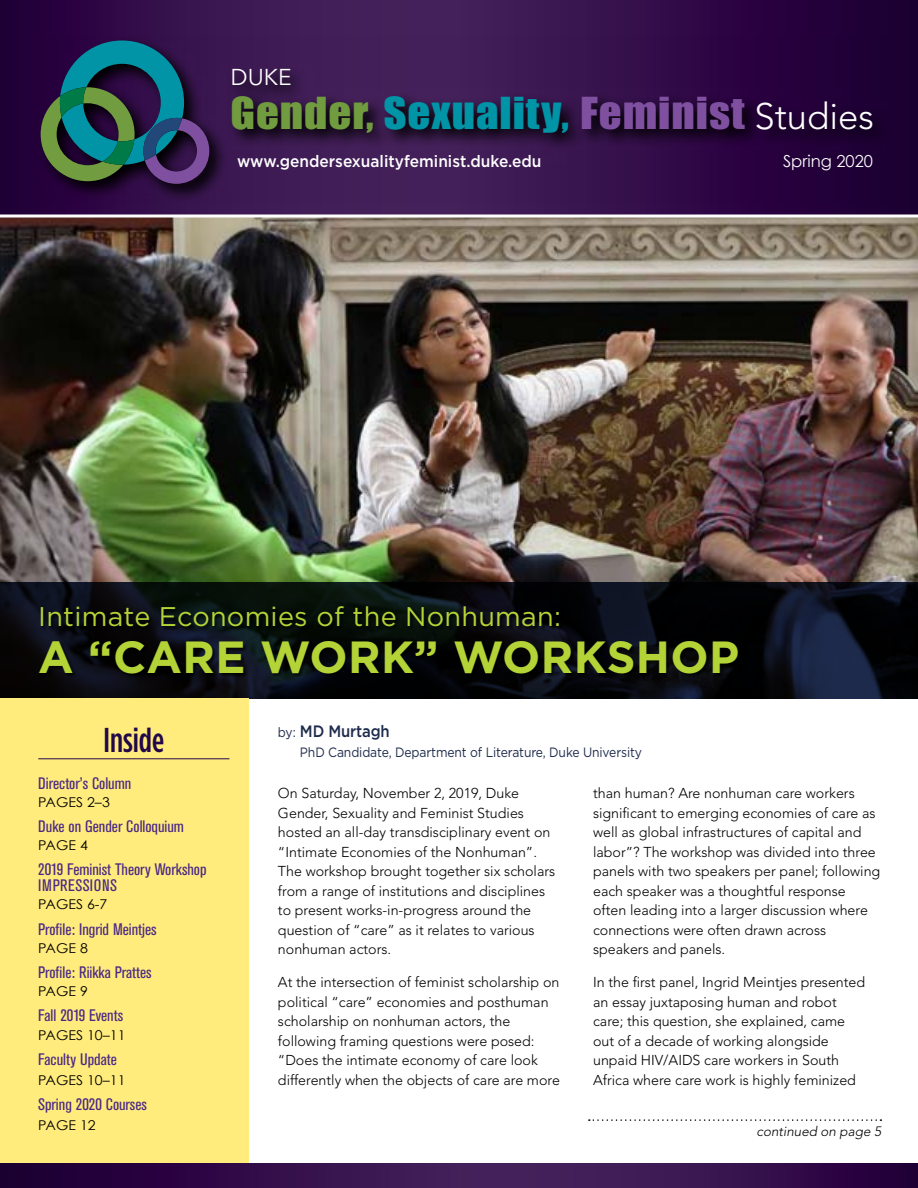
<style>
.page{position:relative;width:918px;height:1188px;background:#fff}
.page>*{position:absolute;margin:0;border:0;box-sizing:border-box;transform-origin:0 0}
.t1{font:700 45px "Gotham";letter-spacing:.01em;color:#b4d337}
.t2{font:40.8px "Impact";letter-spacing:.02em;color:#0094a6;scale:1.1 1}
.t3{font:500 34.5px "Gotham Condensed";color:#220849}
.t4{font:27px "Gotham";letter-spacing:.01em;color:#b4d337}
.t5{font:22.8px "Avenir Next";color:#fff}
.t6{font:condensed 16.5px/16.5px "Akzidenz Grotesk BE";color:#4b2884;scale:1.05 1}
.t7{font:500 16.5px "Gotham";color:#fff;scale:.94 1}
.t8{font:500 16.5px "Gotham";letter-spacing:-.01em;color:#1e2b4c;scale:.9 1}
.t9{font:16.5px "Century Gothic";color:#fff}
.t10{font:300 14.25px/19.5px "Avenir LT Std";color:#000}
.t11{font:13.5px "Century Gothic";color:#000;scale:1.05 1}
.t12{font:13.5px "Gotham";letter-spacing:-.01em;color:#1e2b4c;scale:.9 1}
.t13{font:italic 300 13.5px "Avenir LT Std";color:#000}
.s1{color:#709c3f}
.s2{color:#8050a0}
.s3{font-family:"Avenir";font-weight:300;font-size:36.45px;color:#fff}
.s4{font-weight:400;font-size:13.5px}
</style>
<div class="page">
<img style="left:0;top:218px;width:918px;height:364px">
<svg style="left:0;top:582px;width:918px;height:117px;background:#0a0e14"></svg>
<svg style="left:0;top:0;width:918px;height:214px;background:#2f0c46"></svg>
<svg style="left:589px;top:1119px;width:292px;height:2px"></svg>
<div style="left:39px;top:607px;width:702px;height:70px;background:#000;opacity:.75"></div>
<div style="left:0;top:699px;width:248px;height:489px;background:#ffec7d"></div>
<hr style="left:38px;top:759px;width:191px;height:1px;background:#220849">
<svg style="left:0;top:1163px;width:918px;height:25px;background:#340f4a"></svg>
<svg style="left:0;top:214px;width:918px;height:4px"></svg>
<svg style="left:35px;top:35px;width:855px;height:168px;background:#300f44"></svg>
<svg style="left:41px;top:40px;width:168px;height:144px;background:#284659"></svg>
<h3 class="t5" style="left:230px;top:58px;width:63px">DUKE</h3>
<h2 class="t2" style="left:230px;top:82px;width:587px"><span class="s1">Gender,</span> Sexuality, <span class="s2">Feminist</span> <span class="s3">Studies</span></h2>
<p class="t7" style="left:237px;top:150px;width:325px">www.gendersexualityfeminist.duke.edu</p>
<p class="t9" style="left:783px;top:151px;width:92px">Spring 2020</p>
<h3 class="t4" style="left:38px;top:600px;width:524px">Intimate Economies of the Nonhuman:</h3>
<h1 class="t1" style="left:38px;top:627px;width:703px">A “CARE WORK” WORKSHOP</h1>
<h3 class="t3" style="left:104px;top:720px;width:62px">Inside</h3>
<p class="t6" style="left:38px;top:775px;width:90px">Director’s Column</p>
<p class="t11" style="left:38px;top:793px;width:70px">PAGES 2–3</p>
<p class="t6" style="left:38px;top:818px;width:140px">Duke on Gender Colloquium</p>
<p class="t11" style="left:38px;top:837px;width:49px">PAGE 4</p>
<p class="t6" style="left:38px;top:861px;width:162px">2019 Feminist Theory Workshop<br>IMPRESSIONS</p>
<p class="t11" style="left:38px;top:896px;width:67px">PAGES 6-7</p>
<p class="t6" style="left:38px;top:921px;width:114px">Profile: Ingrid Meintjes</p>
<p class="t11" style="left:38px;top:939px;width:49px">PAGE 8</p>
<p class="t6" style="left:38px;top:964px;width:109px">Profile: Riikka Prattes</p>
<p class="t11" style="left:38px;top:983px;width:49px">PAGE 9</p>
<p class="t6" style="left:38px;top:1007px;width:82px">Fall 2019 Events</p>
<p class="t11" style="left:38px;top:1027px;width:85px">PAGES 10–11</p>
<p class="t6" style="left:38px;top:1052px;width:76px">Faculty Update</p>
<p class="t11" style="left:38px;top:1072px;width:85px">PAGES 10–11</p>
<p class="t6" style="left:38px;top:1096px;width:105px">Spring 2020 Courses</p>
<p class="t11" style="left:38px;top:1116px;width:56px">PAGE 12</p>
<p class="t8" style="left:278px;top:721px;width:126px"><span class="s4">by:</span> MD Murtagh</p>
<p class="t12" style="left:300px;top:744px;width:382px">PhD Candidate, Department of Literature, Duke University</p>
<p class="t10" style="left:278px;top:784px;width:279px">On Saturday, November 2, 2019, Duke Gender, Sexuality and Feminist Studies hosted an all-day transdisciplinary event on “Intimate Economies of the Nonhuman”.<br>The workshop brought together six scholars from a range of institutions and disciplines to present works-in-progress around the question of “care” as it relates to various nonhuman actors.</p>
<p class="t10" style="left:278px;top:973px;width:284px">At the intersection of feminist scholarship on political “care” economies and posthuman scholarship on nonhuman actors, the following framing questions were posed: “Does the intimate economy of care look differently when the objects of care are more</p>
<p class="t10" style="left:593px;top:784px;width:289px">than human? Are nonhuman care workers significant to emerging economies of care as well as global infrastructures of capital and labor”? The workshop was divided into three panels with two speakers per panel; following each speaker was a thoughtful response often leading into a larger discussion where connections were often drawn across speakers and panels.</p>
<p class="t10" style="left:593px;top:973px;width:274px">In the first panel, Ingrid Meintjes presented an essay juxtaposing human and robot care; this question, she explained, came out of a decade of working alongside unpaid HIV/AIDS care workers in South Africa where care work is highly feminized</p>
<p class="t13" style="left:757px;top:1123px;width:126px">continued on page 5</p>
</div>
